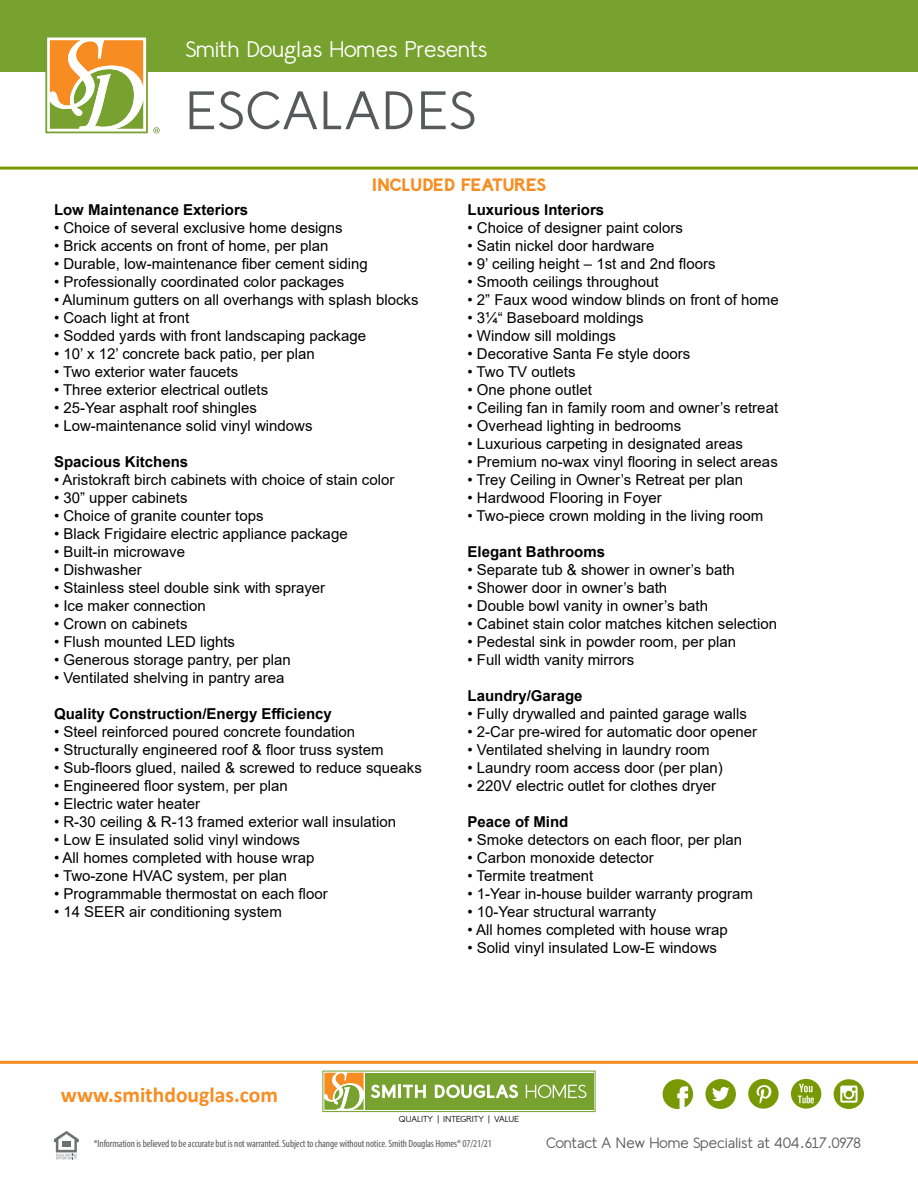
<style>
.page{position:relative;width:918px;height:1188px;background:#fff}
.page>*{position:absolute;margin:0;border:0;box-sizing:border-box;transform-origin:0 0}
.t1{font:54px "Lil Grotesk";letter-spacing:.03em;color:#58595b}
.t2{font:22.5px "Lil Grotesk";letter-spacing:-.01em;color:#fff}
.t3{font:700 21.6px "Calibri";color:#f78d22}
.t4{font:700 18px "Lil Grotesk";letter-spacing:-.025em;color:#f78d22}
.t5{font:15px "Arial";color:#000}
.t6{font:700 15px "Arial";color:#000}
.t7{font:15px "Lil Grotesk";letter-spacing:-.01em;color:#58595b}
.t8{font:condensed 10.5px "Myriad Pro";letter-spacing:-.01em;color:#58595b}
.t9{font:8.7px "Lil Grotesk";color:#000}
</style>
<div class="page">
<svg style="left:705px;top:1079px;width:31px;height:30px"></svg>
<svg style="left:662px;top:1079px;width:32px;height:30px"></svg>
<svg style="left:748px;top:1079px;width:31px;height:30px"></svg>
<svg style="left:791px;top:1079px;width:31px;height:30px"></svg>
<svg style="left:834px;top:1079px;width:30px;height:30px"></svg>
<svg style="left:54px;top:1131px;width:25px;height:28px"></svg>
<hr style="left:0;top:1061px;width:918px;height:3px;background:#f78d22">
<div style="left:322px;top:1071px;width:274px;height:41px;border:1px solid #78a22f"></div>
<svg style="left:324px;top:1072px;width:41px;height:39px"></svg>
<div style="left:365px;top:1073px;width:228px;height:37px;background:#78a22f"></div>
<svg style="left:371px;top:1085px;width:55px;height:13px"></svg>
<svg style="left:435px;top:1085px;width:83px;height:13px"></svg>
<svg style="left:526px;top:1085px;width:60px;height:13px"></svg>
<div style="left:0;top:0;width:918px;height:71px;background:#78a22f"></div>
<hr style="left:0;top:167px;width:918px;height:3px;background:#789904">
<div style="left:45px;top:36px;width:103px;height:97px;border:2px solid #78a22f"></div>
<svg style="left:48px;top:38px;width:96px;height:91px"></svg>
<svg style="left:153px;top:127px;width:7px;height:6px"></svg>
<h2 class="t2" style="left:185px;top:35px;width:303px">Smith Douglas Homes Presents</h2>
<h1 class="t1" style="left:185px;top:77px;width:292px">ESCALADES</h1>
<p class="t4" style="left:372px;top:174px;width:176px">INCLUDED FEATURES</p>
<p class="t6" style="left:54px;top:199px;width:196px">Low Maintenance Exteriors</p>
<p class="t5" style="left:54px;top:217px;width:290px">• Choice of several exclusive home designs</p>
<p class="t5" style="left:54px;top:235px;width:276px">• Brick accents on front of home, per plan</p>
<p class="t5" style="left:54px;top:253px;width:315px">• Durable, low-maintenance fiber cement siding</p>
<p class="t5" style="left:54px;top:271px;width:292px">• Professionally coordinated color packages</p>
<p class="t5" style="left:54px;top:289px;width:366px">• Aluminum gutters on all overhangs with splash blocks</p>
<p class="t5" style="left:54px;top:307px;width:137px">• Coach light at front</p>
<p class="t5" style="left:54px;top:325px;width:314px">• Sodded yards with front landscaping package</p>
<p class="t5" style="left:54px;top:343px;width:262px">• 10’ x 12’ concrete back patio, per plan</p>
<p class="t5" style="left:54px;top:361px;width:186px">• Two exterior water faucets</p>
<p class="t5" style="left:54px;top:379px;width:216px">• Three exterior electrical outlets</p>
<p class="t5" style="left:54px;top:397px;width:205px">• 25-Year asphalt roof shingles</p>
<p class="t5" style="left:54px;top:415px;width:260px">• Low-maintenance solid vinyl windows</p>
<p class="t6" style="left:54px;top:451px;width:136px">Spacious Kitchens</p>
<p class="t5" style="left:54px;top:469px;width:342px">• Aristokraft birch cabinets with choice of stain color</p>
<p class="t5" style="left:54px;top:487px;width:135px">• 30” upper cabinets</p>
<p class="t5" style="left:54px;top:505px;width:211px">• Choice of granite counter tops</p>
<p class="t5" style="left:54px;top:523px;width:295px">• Black Frigidaire electric appliance package</p>
<p class="t5" style="left:54px;top:541px;width:133px">• Built-in microwave</p>
<p class="t5" style="left:54px;top:559px;width:89px">• Dishwasher</p>
<p class="t5" style="left:54px;top:577px;width:273px">• Stainless steel double sink with sprayer</p>
<p class="t5" style="left:54px;top:595px;width:153px">• Ice maker connection</p>
<p class="t5" style="left:54px;top:613px;width:135px">• Crown on cabinets</p>
<p class="t5" style="left:54px;top:631px;width:183px">• Flush mounted LED lights</p>
<p class="t5" style="left:54px;top:649px;width:238px">• Generous storage pantry, per plan</p>
<p class="t5" style="left:54px;top:667px;width:232px">• Ventilated shelving in pantry area</p>
<p class="t6" style="left:54px;top:703px;width:279px">Quality Construction/Energy Efficiency</p>
<p class="t5" style="left:54px;top:721px;width:303px">• Steel reinforced poured concrete foundation</p>
<p class="t5" style="left:54px;top:739px;width:331px">• Structurally engineered roof &amp; floor truss system</p>
<p class="t5" style="left:54px;top:757px;width:369px">• Sub-floors glued, nailed &amp; screwed to reduce squeaks</p>
<p class="t5" style="left:54px;top:775px;width:235px">• Engineered floor system, per plan</p>
<p class="t5" style="left:54px;top:793px;width:148px">• Electric water heater</p>
<p class="t5" style="left:54px;top:811px;width:344px">• R-30 ceiling &amp; R-13 framed exterior wall insulation</p>
<p class="t5" style="left:54px;top:829px;width:248px">• Low E insulated solid vinyl windows</p>
<p class="t5" style="left:54px;top:847px;width:262px">• All homes completed with house wrap</p>
<p class="t5" style="left:54px;top:865px;width:235px">• Two-zone HVAC system, per plan</p>
<p class="t5" style="left:54px;top:883px;width:275px">• Programmable thermostat on each floor</p>
<p class="t5" style="left:54px;top:901px;width:229px">• 14 SEER air conditioning system</p>
<p class="t6" style="left:468px;top:199px;width:138px">Luxurious Interiors</p>
<p class="t5" style="left:468px;top:217px;width:217px">• Choice of designer paint colors</p>
<p class="t5" style="left:468px;top:235px;width:188px">• Satin nickel door hardware</p>
<p class="t5" style="left:468px;top:253px;width:250px">• 9’ ceiling height – 1st and 2nd floors</p>
<p class="t5" style="left:468px;top:271px;width:193px">• Smooth ceilings throughout</p>
<p class="t5" style="left:468px;top:289px;width:313px">• 2” Faux wood window blinds on front of home</p>
<p class="t5" style="left:468px;top:307px;width:178px">• 3¼“ Baseboard moldings</p>
<p class="t5" style="left:468px;top:325px;width:150px">• Window sill moldings</p>
<p class="t5" style="left:468px;top:343px;width:224px">• Decorative Santa Fe style doors</p>
<p class="t5" style="left:468px;top:361px;width:110px">• Two TV outlets</p>
<p class="t5" style="left:468px;top:379px;width:126px">• One phone outlet</p>
<p class="t5" style="left:468px;top:397px;width:312px">• Ceiling fan in family room and owner’s retreat</p>
<p class="t5" style="left:468px;top:415px;width:215px">• Overhead lighting in bedrooms</p>
<p class="t5" style="left:468px;top:433px;width:277px">• Luxurious carpeting in designated areas</p>
<p class="t5" style="left:468px;top:451px;width:312px">• Premium no-wax vinyl flooring in select areas</p>
<p class="t5" style="left:468px;top:469px;width:277px">• Trey Ceiling in Owner’s Retreat per plan</p>
<p class="t5" style="left:468px;top:487px;width:196px">• Hardwood Flooring in Foyer</p>
<p class="t5" style="left:468px;top:505px;width:297px">• Two-piece crown molding in the living room</p>
<p class="t6" style="left:468px;top:541px;width:139px">Elegant Bathrooms</p>
<p class="t5" style="left:468px;top:559px;width:269px">• Separate tub &amp; shower in owner’s bath</p>
<p class="t5" style="left:468px;top:577px;width:201px">• Shower door in owner’s bath</p>
<p class="t5" style="left:468px;top:595px;width:242px">• Double bowl vanity in owner’s bath</p>
<p class="t5" style="left:468px;top:613px;width:311px">• Cabinet stain color matches kitchen selection</p>
<p class="t5" style="left:468px;top:631px;width:270px">• Pedestal sink in powder room, per plan</p>
<p class="t5" style="left:468px;top:649px;width:168px">• Full width vanity mirrors</p>
<p class="t6" style="left:468px;top:685px;width:117px">Laundry/Garage</p>
<p class="t5" style="left:468px;top:703px;width:281px">• Fully drywalled and painted garage walls</p>
<p class="t5" style="left:468px;top:721px;width:291px">• 2-Car pre-wired for automatic door opener</p>
<p class="t5" style="left:468px;top:739px;width:244px">• Ventilated shelving in laundry room</p>
<p class="t5" style="left:468px;top:757px;width:257px">• Laundry room access door (per plan)</p>
<p class="t5" style="left:468px;top:775px;width:250px">• 220V electric outlet for clothes dryer</p>
<p class="t6" style="left:468px;top:811px;width:102px">Peace of Mind</p>
<p class="t5" style="left:468px;top:829px;width:276px">• Smoke detectors on each floor, per plan</p>
<p class="t5" style="left:468px;top:847px;width:188px">• Carbon monoxide detector</p>
<p class="t5" style="left:468px;top:865px;width:127px">• Termite treatment</p>
<p class="t5" style="left:468px;top:883px;width:287px">• 1-Year in-house builder warranty program</p>
<p class="t5" style="left:468px;top:901px;width:190px">• 10-Year structural warranty</p>
<p class="t5" style="left:468px;top:919px;width:262px">• All homes completed with house wrap</p>
<p class="t5" style="left:468px;top:937px;width:251px">• Solid vinyl insulated Low-E windows</p>
<h3 class="t3" style="left:61px;top:1079px;width:219px">www.smithdouglas.com</h3>
<p class="t8" style="left:94px;top:1137px;width:400px">*Information is believed to be accurate but is not warranted. Subject to change without notice. Smith Douglas Homes® 07/21/21</p>
<p class="t7" style="left:546px;top:1134px;width:316px">Contact A New Home Specialist at 404.617.0978</p>
<p class="t9" style="left:399px;top:1113px;width:122px">QUALITY | INTEGRITY | VALUE</p>
</div>
